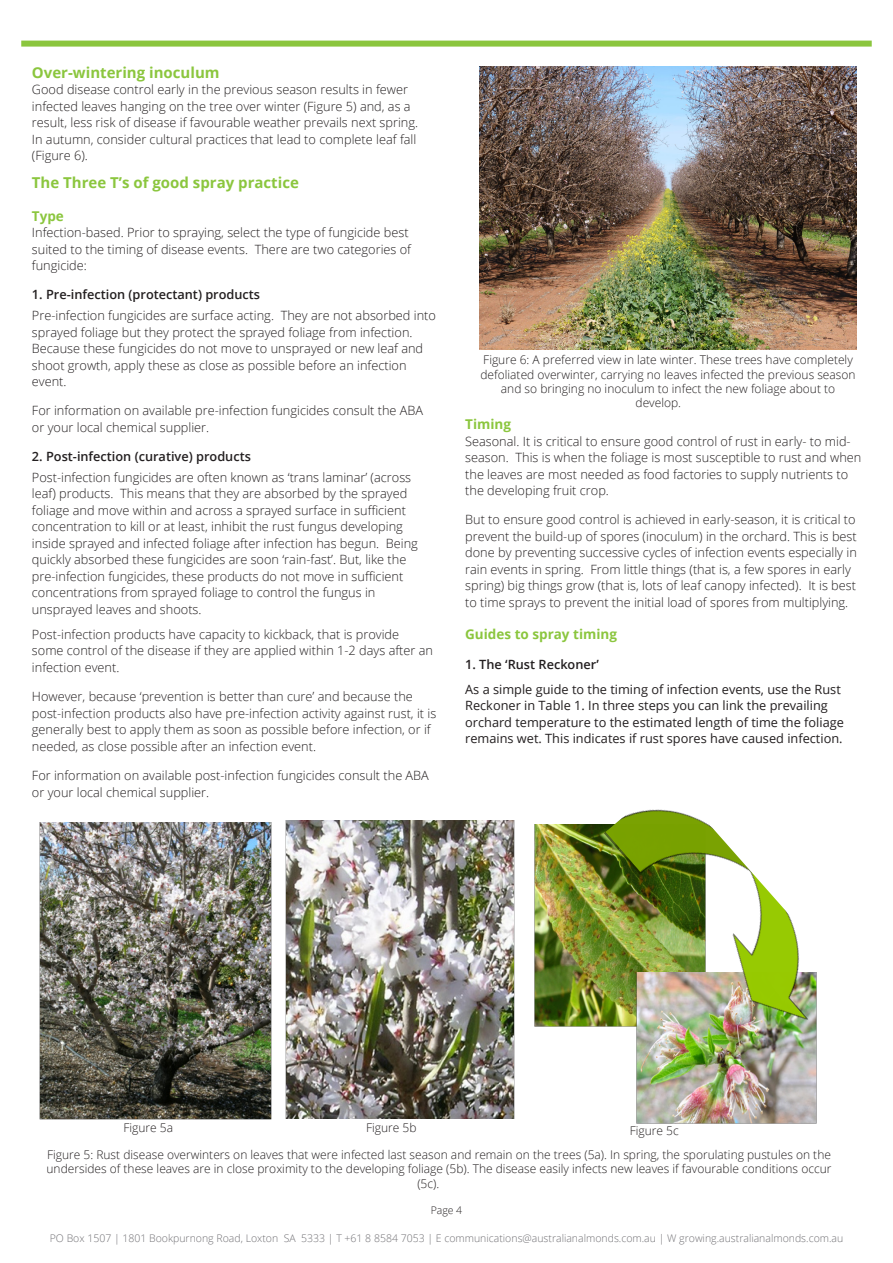
<style>
.page{position:relative;width:893px;height:1263px;background:#fff}
.page>*{position:absolute;margin:0;border:0;box-sizing:border-box;transform-origin:0 0}
.SECTION_SUB{font:700 15px "Open Sans";color:#8bc63e}
.SECTION_SUB-2{font:700 13.5px "Open Sans";color:#8bc63e}
.SECTION_SUB-3{font:300 12.75px/16.5px "Open Sans";color:#231f20}
.SECTION_SUB-4{font:12.75px/16.5px "Open Sans";color:#231f20}
.SECTION_SUB-5{font:600 12.75px "Open Sans";color:#231f20}
.References{font:300 12px "Open Sans";color:#231f20}
.t1{font:300 10.5px "Open Sans";color:#717074}
.t2{font:300 10.5px "Open Sans";color:#231f20}
</style>
<div class="page">
<div style="left:21px;top:41px;width:851px;height:6px;background:#8bc63e"></div>
<img style="left:40px;top:823px;width:232px;height:297px">
<img style="left:285px;top:821px;width:229px;height:298px">
<img style="left:535px;top:824px;width:69px;height:203px">
<img style="left:637px;top:1041px;width:180px;height:82px">
<img style="left:604px;top:809px;width:213px;height:232px">
<img style="left:479px;top:66px;width:378px;height:283px">
<p class="SECTION_SUB" style="left:32px;top:62px;width:189px">Over-wintering inoculum</p>
<p class="SECTION_SUB-3" style="left:32px;top:81px;width:388px">Good disease control early in the previous season results in fewer infected leaves hanging on the tree over winter (Figure 5) and, as a result, less risk of disease if favourable weather prevails next spring.<br>In autumn, consider cultural practices that lead to complete leaf fall (Figure 6).</p>
<p class="SECTION_SUB" style="left:32px;top:172px;width:269px">The Three T’s of good spray practice</p>
<p class="SECTION_SUB-2" style="left:32px;top:206px;width:34px">Type</p>
<p class="SECTION_SUB-3" style="left:32px;top:224px;width:381px">Infection-based. Prior to spraying, select the type of fungicide best suited to the timing of disease events. There are two categories of fungicide:</p>
<p class="SECTION_SUB-5" style="left:32px;top:286px;width:230px">1. Pre-infection (protectant) products</p>
<p class="SECTION_SUB-3" style="left:32px;top:307px;width:406px">Pre-infection fungicides are surface acting. They are not absorbed into sprayed foliage but they protect the sprayed foliage from infection.<br>Because these fungicides do not move to unsprayed or new leaf and shoot growth, apply these as close as possible before an infection event.</p>
<p class="SECTION_SUB-3" style="left:32px;top:402px;width:393px">For information on available pre-infection fungicides consult the ABA or your local chemical supplier.</p>
<p class="SECTION_SUB-5" style="left:32px;top:448px;width:220px">2. Post-infection (curative) products</p>
<p class="SECTION_SUB-3" style="left:32px;top:469px;width:388px">Post-infection fungicides are often known as ‘trans laminar’ (across leaf) products. This means that they are absorbed by the sprayed foliage and move within and across a sprayed surface in sufficient concentration to kill or at least, inhibit the rust fungus developing inside sprayed and infected foliage after infection has begun. Being quickly absorbed these fungicides are soon ‘rain-fast’. But, like the pre-infection fungicides, these products do not move in sufficient concentrations from sprayed foliage to control the fungus in unsprayed leaves and shoots.</p>
<p class="SECTION_SUB-3" style="left:32px;top:626px;width:403px">Post-infection products have capacity to kickback, that is provide some control of the disease if they are applied within 1-2 days after an infection event.</p>
<p class="SECTION_SUB-3" style="left:32px;top:688px;width:406px">However, because ‘prevention is better than cure’ and because the post-infection products also have pre-infection activity against rust, it is generally best to apply them as soon as possible before infection, or if needed, as close possible after an infection event.</p>
<p class="SECTION_SUB-3" style="left:32px;top:767px;width:398px">For information on available post-infection fungicides consult the ABA or your local chemical supplier.</p>
<p class="References" style="left:483px;top:352px;width:371px">Figure 6: A preferred view in late winter. These trees have completely</p>
<p class="References" style="left:480px;top:366px;width:377px">defoliated overwinter, carrying no leaves infected the previous season</p>
<p class="References" style="left:501px;top:380px;width:336px">and so bringing no inoculum to infect the new foliage about to</p>
<p class="References" style="left:635px;top:395px;width:47px">develop.</p>
<p class="SECTION_SUB-2" style="left:465px;top:415px;width:47px">Timing</p>
<p class="SECTION_SUB-3" style="left:465px;top:432px;width:398px">Seasonal. It is critical to ensure good control of rust in early- to mid&shy;season. This is when the foliage is most susceptible to rust and when the leaves are most needed as food factories to supply nutrients to the developing fruit crop.</p>
<p class="SECTION_SUB-3" style="left:465px;top:511px;width:393px">But to ensure good control is achieved in early-season, it is critical to prevent the build-up of spores (inoculum) in the orchard. This is best done by preventing successive cycles of infection events especially in rain events in spring. From little things (that is, a few spores in early spring) big things grow (that is, lots of leaf canopy infected). It is best to time sprays to prevent the initial load of spores from multiplying.</p>
<p class="SECTION_SUB-2" style="left:465px;top:625px;width:153px">Guides to spray timing</p>
<p class="SECTION_SUB-5" style="left:465px;top:655px;width:135px">1. The ‘Rust Reckoner’</p>
<p class="SECTION_SUB-4" style="left:465px;top:680px;width:380px">As a simple guide to the timing of infection events, use the Rust Reckoner in Table 1. In three steps you can link the prevailing orchard temperature to the estimated length of time the foliage remains wet. This indicates if rust spores have caused infection.</p>
<p class="References" style="left:123px;top:1119px;width:51px">Figure 5a</p>
<p class="References" style="left:366px;top:1119px;width:52px">Figure 5b</p>
<p class="References" style="left:47px;top:1146px;width:785px">Figure 5: Rust disease overwinters on leaves that were infected last season and remain on the trees (5a). In spring, the sporulating pustules on the</p>
<p class="References" style="left:47px;top:1161px;width:786px">undersides of these leaves are in close proximity to the developing foliage (5b). The disease easily infects new leaves if favourable conditions occur</p>
<p class="References" style="left:417px;top:1175px;width:23px">(5c).</p>
<p class="References" style="left:630px;top:1122px;width:51px">Figure 5c</p>
<p class="t2" style="left:431px;top:1203px;width:33px">Page 4</p>
<p class="t1" style="left:50px;top:1231px;width:795px">PO Box 1507 | 1801 Bookpurnong Road, Loxton SA 5333 | T +61 8 8584 7053 | E communications@australianalmonds.com.au | W growing.australianalmonds.com.au</p>
</div>
